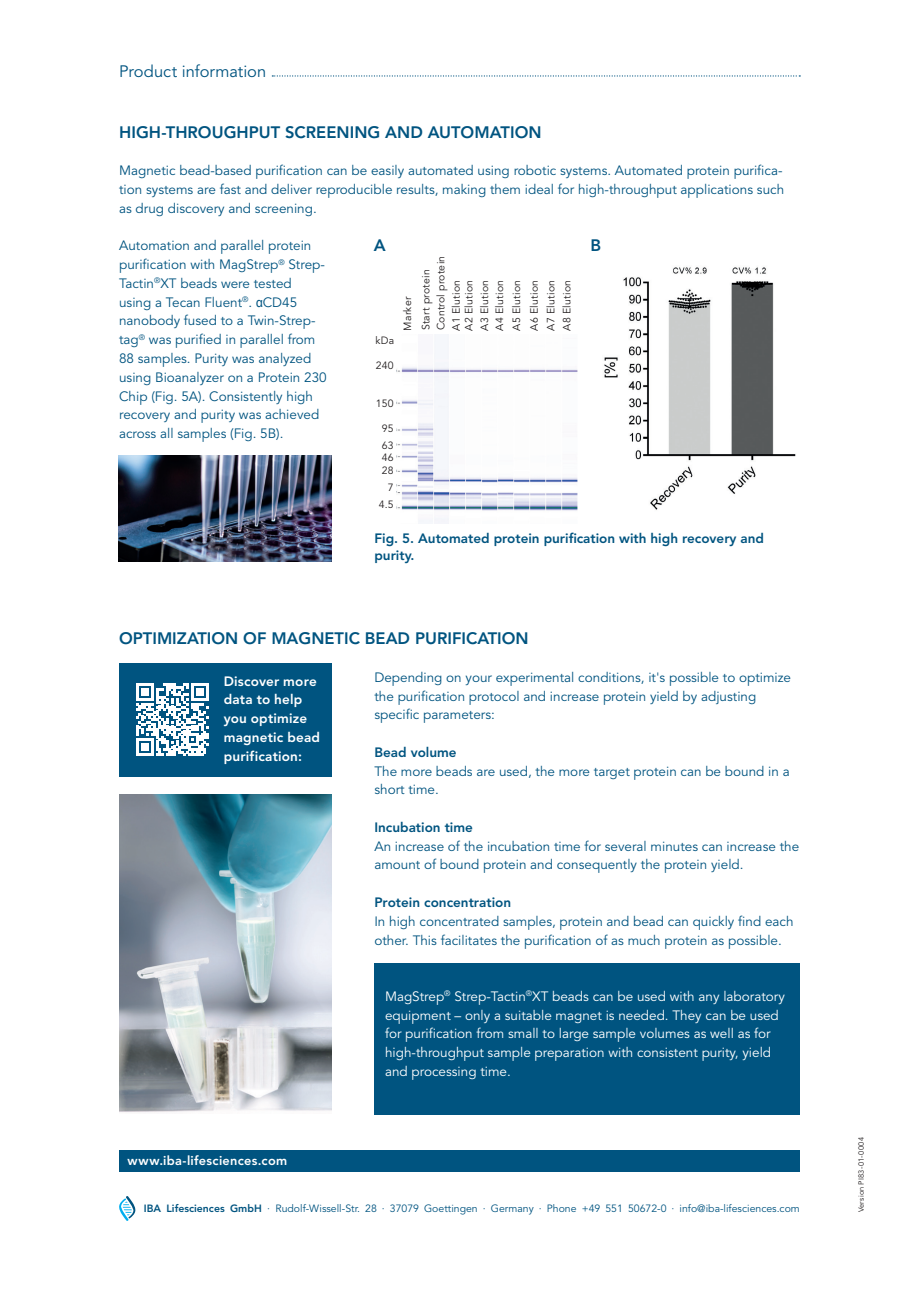
<style>
.page{position:relative;width:919px;height:1289px;background:#fff}
.page>*{position:absolute;margin:0;border:0;box-sizing:border-box;transform-origin:0 0}
.Subline{font:800 16.5px "Avenir LT Std";color:#005480}
.Absatz_Headline_119_12_5{font:800 16.5px "Avenir LT Std";color:#005480}
.t1{font:16.5px "Avenir LT Std";color:#005480}
.Fließ{font:800 16.5px "Avenir LT Std";color:#005480}
.Subline-2{font:13.5px/18.8px "Avenir LT Std";color:#005480}
.Subline-3{font:13.5px/18.8px "Avenir LT Std";color:#fff}
.Subhead{font:800 13.5px/16.2px "Avenir LT Std";color:#005480}
.Titel_Infokästen_flexibel{font:800 13.5px/18.8px "Avenir LT Std";letter-spacing:.015em;color:#fff}
.Subline-4{font:800 13.5px "Avenir LT Std";color:#005480}
.t2{font:800 12.75px "Avenir LT Std";letter-spacing:.02em;color:#fff}
.Fließ-2{font:10.5px "Avenir LT Std";letter-spacing:.02em;color:#231f20}
.t3{font:10.5px "Avenir LT Std";color:#005480}
.t4{font:7.5px "Avenir LT Std";letter-spacing:.025em;color:#231f20}
.s1{font-family:"Arial Narrow"}
.s2{font-weight:800}
</style>
<div class="page">
<div style="left:119px;top:1150px;width:680px;height:21px;background:#005480"></div>
<svg style="left:119px;top:1196px;width:17px;height:24px"></svg>
<svg style="left:272px;top:75px;width:528px;height:2px"></svg>
<img style="left:604px;top:267px;width:192px;height:243px">
<img style="left:119px;top:455px;width:213px;height:106px">
<div style="left:374px;top:963px;width:425px;height:151px;background:#005480"></div>
<div style="left:119px;top:663px;width:213px;height:113px;background:#005480"></div>
<svg style="left:136px;top:683px;width:72px;height:73px"></svg>
<img style="left:119px;top:794px;width:213px;height:318px">
<img style="left:397px;top:335px;width:181px;height:188px">
<p class="t1" style="left:119px;top:61px;width:149px">Product information</p>
<p class="Absatz_Headline_119_12_5" style="left:119px;top:122px;width:424px">HIGH-THROUGHPUT SCREENING AND AUTOMATION</p>
<p class="Subline-2" style="left:119px;top:162px;width:666px">Magnetic bead-based purification can be easily automated using robotic systems. Automated protein purifica&shy;tion systems are fast and deliver reproducible results, making them ideal for high-throughput applications such as drug discovery and screening.</p>
<p class="Fließ" style="left:374px;top:235px;width:13px">A</p>
<p class="Fließ" style="left:590px;top:235px;width:12px">B</p>
<p class="Subline-2" style="left:119px;top:237px;width:209px">Automation and parallel protein purification with MagStrep<sup>®</sup> Strep-<br>Tactin<sup>®</sup>XT beads were tested using a Tecan Fluent<sup>®</sup>. <span class="s1">α</span>CD45 nanobody fused to a Twin-Strep&shy;tag<sup>®</sup> was purified in parallel from<br>88 samples. Purity was analyzed using Bioanalyzer on a Protein 230<br>Chip (Fig. 5A). Consistently high recovery and purity was achieved across all samples (Fig. 5B).</p>
<p class="Fließ-2" style="left:435px;top:330px;width:76px;rotate:-90deg">Control protein</p>
<p class="Fließ-2" style="left:419px;top:330px;width:62px;rotate:-90deg">Start protein</p>
<p class="Fließ-2" style="left:450px;top:330px;width:52px;rotate:-90deg">A1 Elution</p>
<p class="Fließ-2" style="left:463px;top:330px;width:52px;rotate:-90deg">A2 Elution</p>
<p class="Fließ-2" style="left:478px;top:330px;width:52px;rotate:-90deg">A3 Elution</p>
<p class="Fließ-2" style="left:493px;top:330px;width:52px;rotate:-90deg">A4 Elution</p>
<p class="Fließ-2" style="left:510px;top:330px;width:52px;rotate:-90deg">A5 Elution</p>
<p class="Fließ-2" style="left:528px;top:330px;width:52px;rotate:-90deg">A6 Elution</p>
<p class="Fließ-2" style="left:544px;top:330px;width:52px;rotate:-90deg">A7 Elution</p>
<p class="Fließ-2" style="left:560px;top:330px;width:52px;rotate:-90deg">A8 Elution</p>
<p class="Fließ-2" style="left:401px;top:330px;width:35px;rotate:-90deg">Marker</p>
<p class="Fließ-2" style="left:375px;top:334px;width:20px">kDa</p>
<p class="Fließ-2" style="left:376px;top:359px;width:19px">240</p>
<p class="Fließ-2" style="left:376px;top:397px;width:19px">150</p>
<p class="Fließ-2" style="left:382px;top:422px;width:13px">95</p>
<p class="Fließ-2" style="left:382px;top:439px;width:13px">63</p>
<p class="Fließ-2" style="left:382px;top:452px;width:13px">46</p>
<p class="Fließ-2" style="left:382px;top:464px;width:13px">28</p>
<p class="Fließ-2" style="left:388px;top:481px;width:7px">7</p>
<p class="Fließ-2" style="left:379px;top:498px;width:17px">4.5</p>
<p class="Subhead" style="left:374px;top:530px;width:391px">Fig. 5. Automated protein purification with high recovery and purity.</p>
<p class="Subline" style="left:119px;top:629px;width:411px">OPTIMIZATION OF MAGNETIC BEAD PURIFICATION</p>
<p class="Titel_Infokästen_flexibel" style="left:224px;top:671px;width:98px">Discover more data to help you optimize magnetic bead purification:</p>
<p class="Subline-2" style="left:374px;top:668px;width:418px">Depending on your experimental conditions, it's possible to optimize the purification protocol and increase protein yield by adjusting specific parameters:</p>
<p class="Subline-4" style="left:374px;top:744px;width:84px">Bead volume</p>
<p class="Subline-2" style="left:374px;top:762px;width:417px">The more beads are used, the more target protein can be bound in a short time.</p>
<p class="Subline-4" style="left:374px;top:819px;width:100px">Incubation time</p>
<p class="Subline-2" style="left:374px;top:837px;width:426px">An increase of the incubation time for several minutes can increase the amount of bound protein and consequently the protein yield.</p>
<p class="Subline-4" style="left:374px;top:894px;width:138px">Protein concentration</p>
<p class="Subline-2" style="left:374px;top:912px;width:420px">In high concentrated samples, protein and bead can quickly find each other. This facilitates the purification of as much protein as possible.</p>
<p class="Subline-3" style="left:385px;top:987px;width:401px">MagStrep<sup>®</sup> Strep-Tactin<sup>®</sup>XT beads can be used with any laboratory equipment – only a suitable magnet is needed. They can be used for purification from small to large sample volumes as well as for high-throughput sample preparation with consistent purity, yield and processing time.</p>
<p class="t2" style="left:128px;top:1153px;width:161px">www.iba-lifesciences.com</p>
<p class="t3" style="left:144px;top:1202px;width:657px"><span class="s2">IBA Lifesciences GmbH</span> · Rudolf-Wissell-Str. 28 · 37079 Goettingen · Germany · Phone +49 551 50672-0 · info@iba-lifesciences.com</p>
<p class="t4" style="left:856px;top:1212px;width:77px;rotate:-90deg">Version PI83-01-0004</p>
</div>
